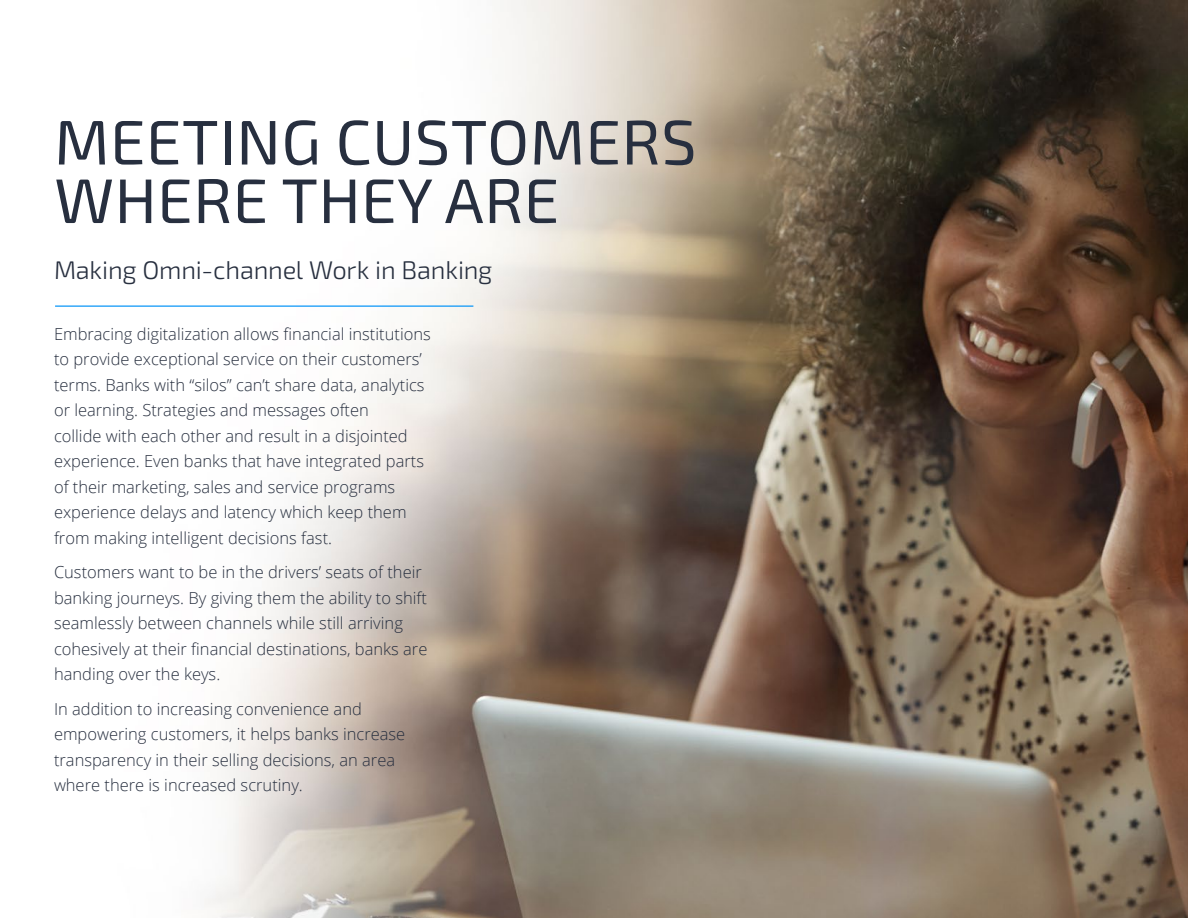
<style>
.page{position:relative;width:1188px;height:918px;background:#fff}
.page>*{position:absolute;margin:0;border:0;box-sizing:border-box;transform-origin:0 0}
.t1{font:63px/58.5px "Exo 2.0";letter-spacing:.01em;color:#272f3f}
.t2{font:300 25.5px "Exo 2.0";letter-spacing:-.01em;color:#272f3f}
.t3{font:300 16.5px/25.5px "Open Sans";color:#272f3f}
</style>
<div class="page">
<img style="left:55px;top:0;width:1133px;height:918px">
<hr style="left:55px;top:306px;width:418px;height:1px;background:#0092f8">
<h1 class="t1" style="left:54px;top:114px;width:644px">MEETING CUSTOMERS<br>WHERE THEY ARE</h1>
<h2 class="t2" style="left:54px;top:255px;width:440px">Making Omni-channel Work in Banking</h2>
<p class="t3" style="left:54px;top:321px;width:378px">Embracing digitalization allows financial institutions to provide exceptional service on their customers’ terms. Banks with “silos” can’t share data, analytics or learning. Strategies and messages often<br>collide with each other and result in a disjointed experience. Even banks that have integrated parts of their marketing, sales and service programs experience delays and latency which keep them from making intelligent decisions fast.</p>
<p class="t3" style="left:54px;top:559px;width:375px">Customers want to be in the drivers’ seats of their banking journeys. By giving them the ability to shift seamlessly between channels while still arriving cohesively at their financial destinations, banks are handing over the keys.</p>
<p class="t3" style="left:54px;top:696px;width:353px">In addition to increasing convenience and empowering customers, it helps banks increase transparency in their selling decisions, an area where there is increased scrutiny.</p>
</div>
